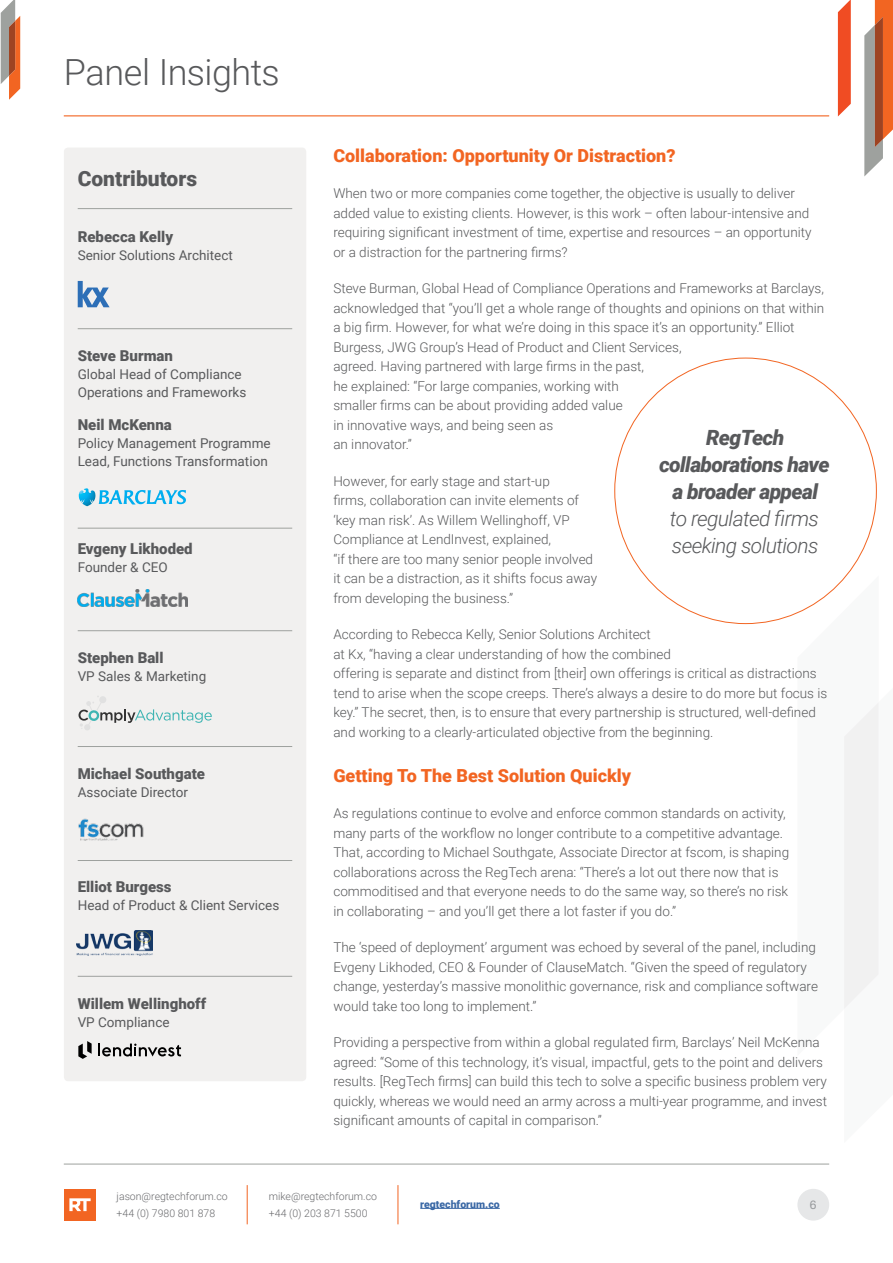
<style>
.page{position:relative;width:893px;height:1263px;background:#fff}
.page>*{position:absolute;margin:0;border:0;box-sizing:border-box;transform-origin:0 0}
.t1{font:300 36px "Roboto";letter-spacing:-.015em;color:#58595b}
.t2{font:italic 900 21px/27px "Roboto";letter-spacing:-.03em;color:#58595b;text-align:center}
.t3{font:italic 300 21px/27px "Roboto";letter-spacing:-.03em;color:#58595b}
.t4{font:900 21px "Roboto";color:#58595b}
.t5{font:900 18px "Roboto";color:#f26522}
.t6{font:900 15px "Roboto";color:#58595b}
.t7{font:300 13.5px/19.5px "Roboto";color:#58595b}
.t8{font:13.5px/18px "Roboto";color:#58595b}
.t9{font:12px "Helvetica Neue LT Std";color:#97999c}
.t10{font:300 10.5px/16.5px "Roboto";color:#696a6d}
.t11{font:900 10.5px "Roboto";color:#3a68a5}
</style>
<div class="page">
<svg style="left:797px;top:575px;width:82px;height:433px"></svg>
<hr style="left:64px;top:1164px;width:765px;height:1px;background:#9ea19e">
<svg style="left:838px;top:0;width:13px;height:116px;background:#f1603b"></svg>
<svg style="left:864px;top:0;width:29px;height:176px"></svg>
<svg style="left:1px;top:0;width:19px;height:100px"></svg>
<div style="left:64px;top:1189px;width:31px;height:31px;background:#f26522"></div>
<svg style="left:69px;top:1198px;width:22px;height:13px"></svg>
<div style="left:797px;top:1189px;width:32px;height:31px;background:#e6e7e8;border-radius:50%"></div>
<hr style="left:247px;top:1185px;width:1px;height:39px;background:#f26522">
<hr style="left:398px;top:1185px;width:1px;height:39px;background:#f26522">
<hr style="left:420px;top:1208px;width:80px;height:1px;background:#3a68a5">
<div style="left:64px;top:148px;width:242px;height:933px;background:#f1f0ef;border-radius:4px"></div>
<hr style="left:78px;top:328px;width:214px;height:1px;background:#9ea19e">
<hr style="left:78px;top:860px;width:214px;height:1px;background:#9ea19e">
<hr style="left:78px;top:976px;width:214px;height:1px;background:#9ea19e">
<hr style="left:78px;top:630px;width:214px;height:1px;background:#9ea19e">
<hr style="left:78px;top:746px;width:214px;height:1px;background:#9ea19e">
<hr style="left:78px;top:528px;width:214px;height:1px;background:#9ea19e">
<hr style="left:78px;top:208px;width:214px;height:1px;background:#9ea19e">
<hr style="left:64px;top:115px;width:765px;height:1px;background:#f26522">
<svg style="left:78px;top:281px;width:32px;height:26px"></svg>
<svg style="left:79px;top:488px;width:107px;height:18px"></svg>
<img style="left:78px;top:589px;width:109px;height:18px">
<svg style="left:79px;top:696px;width:133px;height:34px"></svg>
<img style="left:78px;top:818px;width:66px;height:22px">
<img style="left:77px;top:930px;width:75px;height:25px">
<svg style="left:98px;top:1043px;width:83px;height:13px"></svg>
<svg style="left:78px;top:1041px;width:14px;height:18px"></svg>
<h1 class="t1" style="left:64px;top:47px;width:218px">Panel Insights</h1>
<h2 class="t4" style="left:78px;top:164px;width:121px">Contributors</h2>
<p class="t6" style="left:78px;top:226px;width:97px">Rebecca Kelly</p>
<p class="t8" style="left:78px;top:245px;width:157px">Senior Solutions Architect</p>
<p class="t6" style="left:78px;top:345px;width:97px">Steve Burman</p>
<p class="t8" style="left:78px;top:365px;width:170px">Global Head of Compliance<br>Operations and Frameworks</p>
<p class="t6" style="left:78px;top:414px;width:96px">Neil McKenna</p>
<p class="t8" style="left:78px;top:434px;width:194px">Policy Management Programme<br>Lead, Functions Transformation</p>
<p class="t6" style="left:78px;top:538px;width:117px">Evgeny Likhoded</p>
<p class="t8" style="left:78px;top:558px;width:92px">Founder &amp; CEO</p>
<p class="t6" style="left:78px;top:647px;width:87px">Stephen Ball</p>
<p class="t8" style="left:78px;top:666px;width:130px">VP Sales &amp; Marketing</p>
<p class="t6" style="left:78px;top:763px;width:129px">Michael Southgate</p>
<p class="t8" style="left:78px;top:782px;width:112px">Associate Director</p>
<p class="t6" style="left:78px;top:876px;width:95px">Elliot Burgess</p>
<p class="t8" style="left:78px;top:896px;width:203px">Head of Product &amp; Client Services</p>
<p class="t6" style="left:78px;top:993px;width:130px">Willem Wellinghoff</p>
<p class="t8" style="left:78px;top:1012px;width:93px">VP Compliance</p>
<h3 class="t5" style="left:333px;top:143px;width:344px">Collaboration: Opportunity Or Distraction?</h3>
<p class="t7" style="left:333px;top:183px;width:480px">When two or more companies come together, the objective is usually to deliver added value to existing clients. However, is this work – often labour-intensive and requiring significant investment of time, expertise and resources – an opportunity or a distraction for the partnering firms?</p>
<p class="t7" style="left:333px;top:278px;width:492px">Steve Burman, Global Head of Compliance Operations and Frameworks at Barclays, acknowledged that “you’ll get a whole range of thoughts and opinions on that within a big firm. However, for what we’re doing in this space it’s an opportunity.” Elliot Burgess, JWG Group’s Head of Product and Client Services,<br>agreed. Having partnered with large firms in the past,<br>he explained: “For large companies, working with<br>smaller firms can be about providing added value<br>in innovative ways, and being seen as<br>an innovator.”</p>
<p class="t7" style="left:333px;top:471px;width:265px">However, for early stage and start-up<br>firms, collaboration can invite elements of ‘key man risk’. As Willem Wellinghoff, VP Compliance at LendInvest, explained,<br>“if there are too many senior people involved it can be a distraction, as it shifts focus away from developing the business.”</p>
<p class="t7" style="left:333px;top:624px;width:495px">According to Rebecca Kelly, Senior Solutions Architect<br>at Kx, “having a clear understanding of how the combined<br>offering is separate and distinct from [their] own offerings is critical as distractions tend to arise when the scope creeps. There’s always a desire to do more but focus is key.” The secret, then, is to ensure that every partnership is structured, well-defined and working to a clearly-articulated objective from the beginning.</p>
<h3 class="t5" style="left:333px;top:763px;width:299px">Getting To The Best Solution Quickly</h3>
<p class="t7" style="left:333px;top:803px;width:457px">As regulations continue to evolve and enforce common standards on activity, many parts of the workflow no longer contribute to a competitive advantage.<br>That, according to Michael Southgate, Associate Director at fscom, is shaping collaborations across the RegTech arena: “There’s a lot out there now that is commoditised and that everyone needs to do the same way, so there’s no risk in collaborating – and you’ll get there a lot faster if you do.”</p>
<p class="t7" style="left:333px;top:937px;width:486px">The ‘speed of deployment’ argument was echoed by several of the panel, including Evgeny Likhoded, CEO &amp; Founder of ClauseMatch. “Given the speed of regulatory change, yesterday’s massive monolithic governance, risk and compliance software would take too long to implement.”</p>
<p class="t7" style="left:333px;top:1032px;width:495px">Providing a perspective from within a global regulated firm, Barclays’ Neil McKenna agreed: “Some of this technology, it’s visual, impactful, gets to the point and delivers results. [RegTech firms] can build this tech to solve a specific business problem very quickly, whereas we would need an army across a multi-year programme, and invest significant amounts of capital in comparison.”</p>
<h2 class="t2" style="left:659px;top:423px;width:172px">RegTech collaborations have a broader appeal</h2>
<h2 class="t3" style="left:670px;top:504px;width:151px">to regulated firms seeking solutions</h2>
<p class="t10" style="left:117px;top:1188px;width:112px">jason@regtechforum.co +44 (0) 7980 801 878</p>
<p class="t9" style="left:810px;top:1197px;width:8px">6</p>
<p class="t10" style="left:269px;top:1188px;width:110px">mike@regtechforum.co +44 (0) 203 871 5500</p>
<p class="t11" style="left:420px;top:1196px;width:81px">regtechforum.co</p>
</div>
